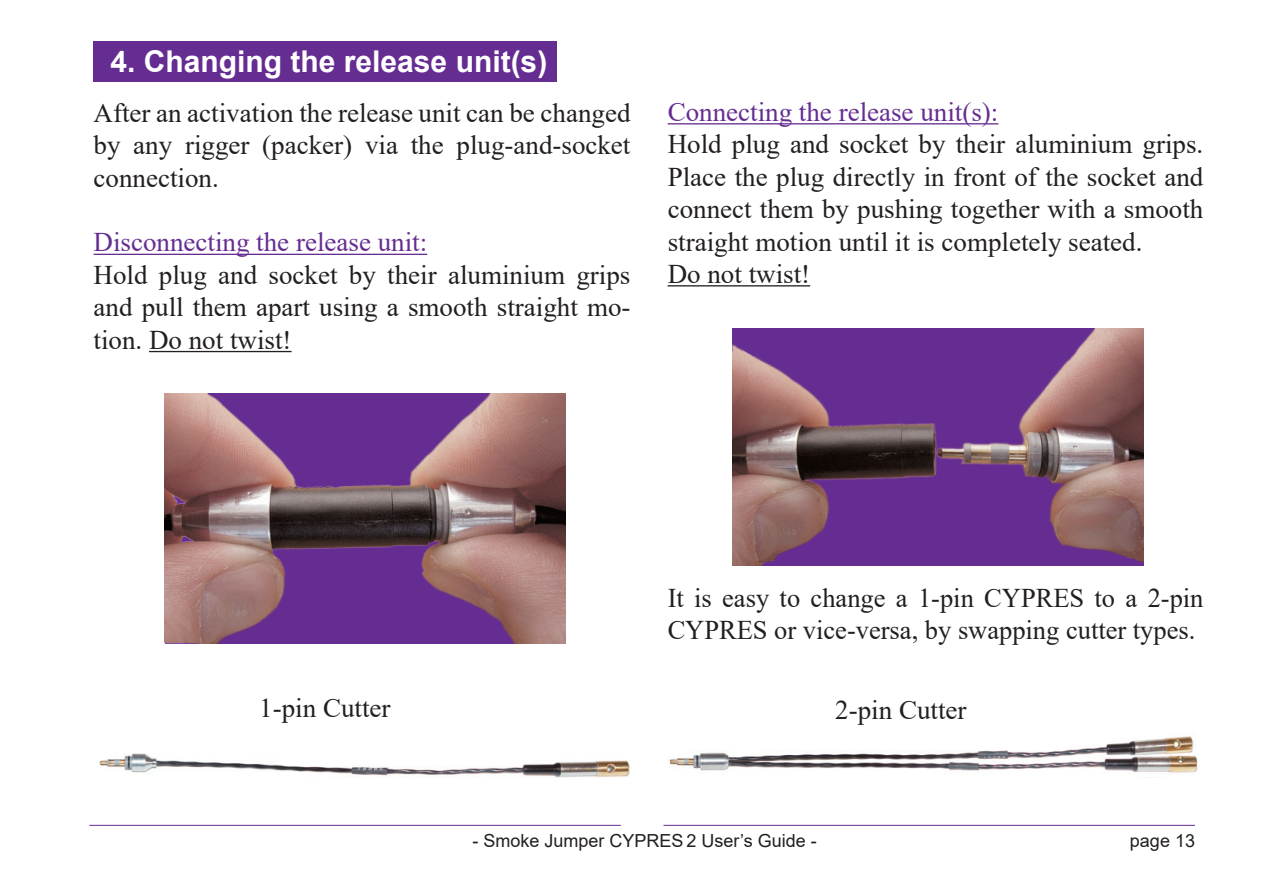
<style>
.page{position:relative;width:1263px;height:893px;background:#fff}
.page>*{position:absolute;margin:0;border:0;box-sizing:border-box;transform-origin:0 0}
.t1{font:700 30px "Arial";color:#fff}
.t2{font:27px/32.4px "Times New Roman";color:#231f20}
.t3{font:27px "Times New Roman";color:#652d91}
.t4{font:18px "Arial";color:#231f20}
</style>
<div class="page">
<hr style="left:663px;top:825px;width:532px;height:1px;background:#652d91">
<hr style="left:89px;top:825px;width:532px;height:1px;background:#652d91">
<hr style="left:668px;top:123px;width:330px;height:1px;background:#652d91">
<hr style="left:668px;top:285px;width:142px;height:1px;background:#231f20">
<div style="left:94px;top:42px;width:463px;height:40px;background:#652d91"></div>
<img style="left:165px;top:394px;width:401px;height:250px">
<img style="left:732px;top:328px;width:412px;height:238px">
<img style="left:99px;top:753px;width:530px;height:24px">
<img style="left:669px;top:736px;width:529px;height:37px">
<hr style="left:94px;top:254px;width:333px;height:1px;background:#652d91">
<hr style="left:149px;top:351px;width:143px;height:1px;background:#231f20">
<p class="t1" style="left:110px;top:41px;width:438px">4. Changing the release unit(s)</p>
<p class="t2" style="left:94px;top:96px;width:538px;text-align:justify">After an activation the release unit can be changed by any rigger (packer) via the plug-and-socket connection.</p>
<p class="t3" style="left:94px;top:223px;width:335px">Disconnecting the release unit:</p>
<p class="t2" style="left:94px;top:258px;width:538px;text-align:justify">Hold plug and socket by their aluminium grips and pull them apart using a smooth straight mo&shy;tion. Do not twist!</p>
<p class="t3" style="left:668px;top:93px;width:332px">Connecting the release unit(s):</p>
<p class="t2" style="left:668px;top:127px;width:537px">Hold plug and socket by their aluminium grips.<br>Place the plug directly in front of the socket and connect them by pushing together with a smooth straight motion until it is completely seated.<br>Do not twist!</p>
<p class="t2" style="left:668px;top:581px;width:537px">It is easy to change a 1-pin CYPRES to a 2-pin<br>CYPRES or vice-versa, by swapping cutter types.</p>
<p class="t2" style="left:259px;top:691px;width:133px">1-pin Cutter</p>
<p class="t2" style="left:835px;top:693px;width:133px">2-pin Cutter</p>
<p class="t4" style="left:472px;top:828px;width:346px">- Smoke Jumper CYPRES 2 User’s Guide -</p>
<p class="t4" style="left:1130px;top:828px;width:67px">page 13</p>
</div>
